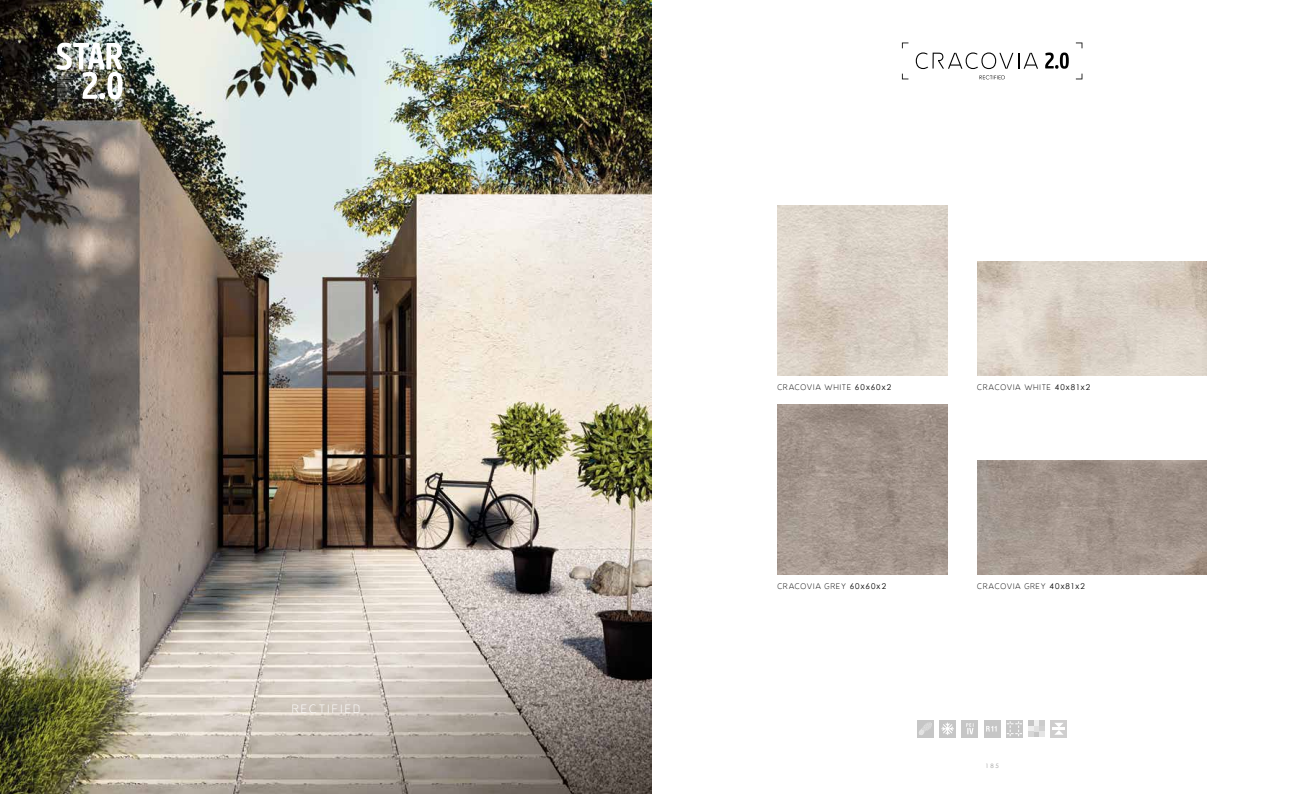
<style>
.page{position:relative;width:1304px;height:794px;background:#fff}
.page>*{position:absolute;margin:0;border:0;box-sizing:border-box;transform-origin:0 0}
.t1{font:12px "MNMLFNT";letter-spacing:.195em;color:#fff}
.t2{font:8px "MNMLFNT";letter-spacing:.105em;color:#000}
.t3{font:6px "Century Gothic";color:#9d9d9c}
.s1{font-family:"Century Gothic"}
</style>
<div class="page">
<div style="left:917px;top:720px;width:17px;height:17px;background:#c6c6c6"></div>
<svg style="left:919px;top:722px;width:13px;height:13px"></svg>
<div style="left:939px;top:720px;width:17px;height:17px;background:#c6c6c6"></div>
<svg style="left:941px;top:722px;width:13px;height:13px"></svg>
<div style="left:961px;top:720px;width:17px;height:17px;background:#c6c6c6"></div>
<svg style="left:966px;top:723px;width:7px;height:11px"></svg>
<div style="left:984px;top:720px;width:17px;height:17px;background:#c6c6c6"></div>
<svg style="left:986px;top:726px;width:11px;height:5px"></svg>
<div style="left:1006px;top:720px;width:17px;height:17px;background:#c6c6c6"></div>
<svg style="left:1007px;top:721px;width:15px;height:15px"></svg>
<svg style="left:1028px;top:720px;width:17px;height:17px"></svg>
<div style="left:1050px;top:720px;width:17px;height:17px;background:#cfcece"></div>
<svg style="left:1053px;top:723px;width:12px;height:11px"></svg>
<img style="left:0;top:0;width:652px;height:794px">
<img style="left:777px;top:205px;width:170px;height:170px">
<img style="left:977px;top:262px;width:230px;height:113px">
<img style="left:977px;top:461px;width:230px;height:113px">
<img style="left:777px;top:404px;width:170px;height:170px">
<img style="left:57px;top:43px;width:65px;height:56px">
<svg style="left:902px;top:43px;width:180px;height:36px"></svg>
<h1 class="t1" style="left:292px;top:702px;width:69px">RECTIFIED</h1>
<p class="t2" style="left:777px;top:382px;width:115px">CRACOVIA WHITE <span class="s1">60x60x2</span></p>
<p class="t2" style="left:777px;top:581px;width:110px">CRACOVIA GREY <span class="s1">60x60x2</span></p>
<p class="t2" style="left:977px;top:382px;width:114px">CRACOVIA WHITE <span class="s1">40x81x2</span></p>
<p class="t2" style="left:977px;top:581px;width:109px">CRACOVIA GREY <span class="s1">40x81x2</span></p>
<p class="t3" style="left:985px;top:761px;width:15px">185</p>
</div>
